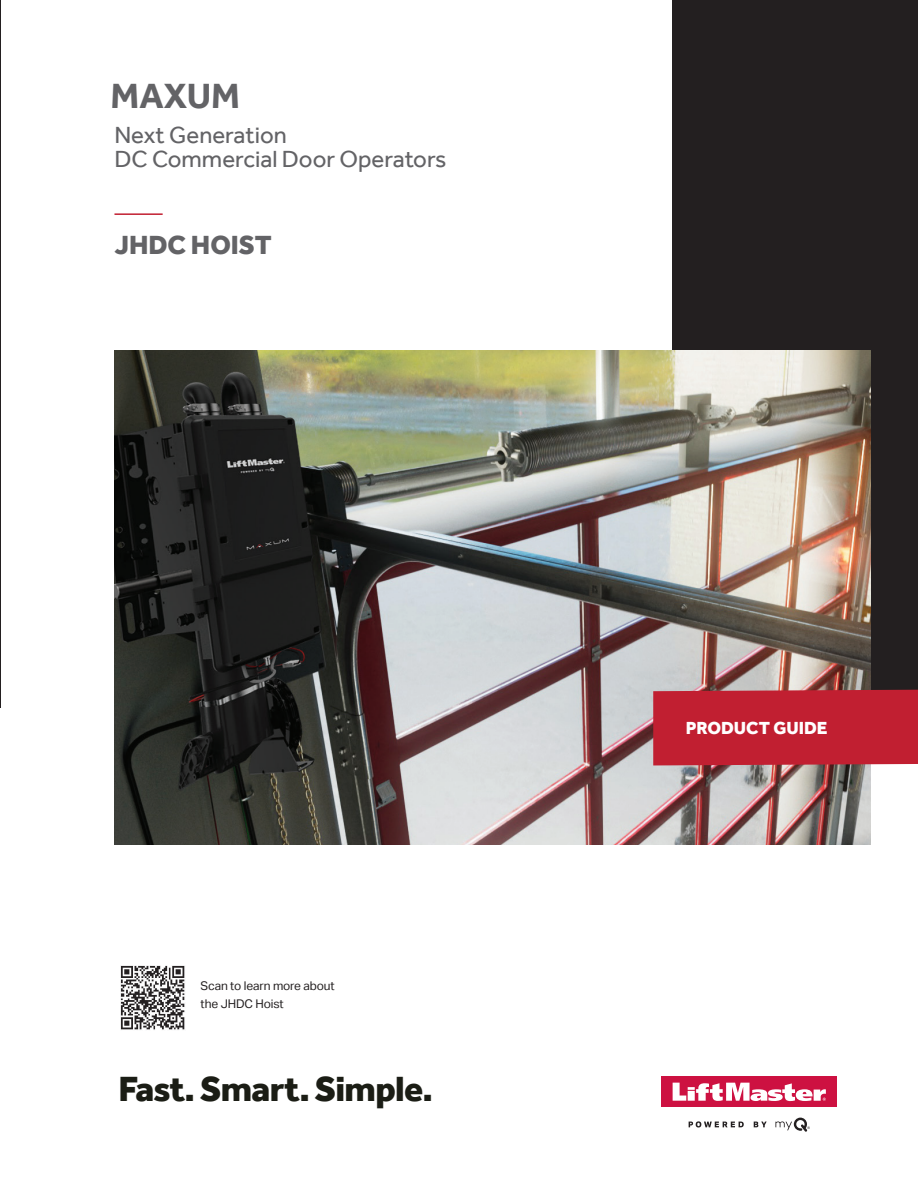
<style>
.page{position:relative;width:918px;height:1188px;background:#fff}
.page>*{position:absolute;margin:0;border:0;box-sizing:border-box;transform-origin:0 0}
.t1{font:800 36px "Effra";letter-spacing:-.02em;color:#1b1d15}
.Heading_4{font:700 36px "Effra";color:#636366}
.Heading_4-2{font:800 27px "Effra";color:#636366}
.Heading_4-3{font:24px "Effra";color:#636366}
.Heading_4-4{font:800 18px "Effra";color:#fff}
.t2{font:12px "Aktiv Grotesk";letter-spacing:-.01em;color:#231f20}
</style>
<div class="page">
<hr style="left:0;top:0;width:1px;height:708px;background:#231f20">
<div style="left:673px;top:0;width:245px;height:691px;background:#231f20"></div>
<img style="left:114px;top:350px;width:756px;height:495px">
<div style="left:653px;top:690px;width:265px;height:75px;background:#c11f31"></div>
<img style="left:120px;top:965px;width:65px;height:65px">
<hr style="left:114px;top:213px;width:49px;height:2px;background:#c11f31">
<div style="left:662px;top:1077px;width:175px;height:30px;background:#cd1141"></div>
<svg style="left:673px;top:1083px;width:153px;height:18px"></svg>
<svg style="left:689px;top:1121px;width:55px;height:7px"></svg>
<svg style="left:754px;top:1122px;width:13px;height:5px"></svg>
<svg style="left:775px;top:1118px;width:35px;height:14px"></svg>
<p class="Heading_4" style="left:111px;top:75px;width:131px">MAXUM</p>
<p class="Heading_4-3" style="left:114px;top:121px;width:174px">Next Generation</p>
<p class="Heading_4-3" style="left:114px;top:145px;width:334px">DC Commercial Door Operators</p>
<p class="Heading_4-2" style="left:114px;top:228px;width:159px">JHDC HOIST</p>
<p class="t2" style="left:201px;top:979px;width:136px">Scan to learn more about</p>
<p class="t2" style="left:201px;top:997px;width:85px">the JHDC Hoist</p>
<p class="t1" style="left:118px;top:1067px;width:316px">Fast. Smart. Simple.</p>
<p class="Heading_4-4" style="left:686px;top:717px;width:143px">PRODUCT GUIDE</p>
</div>
